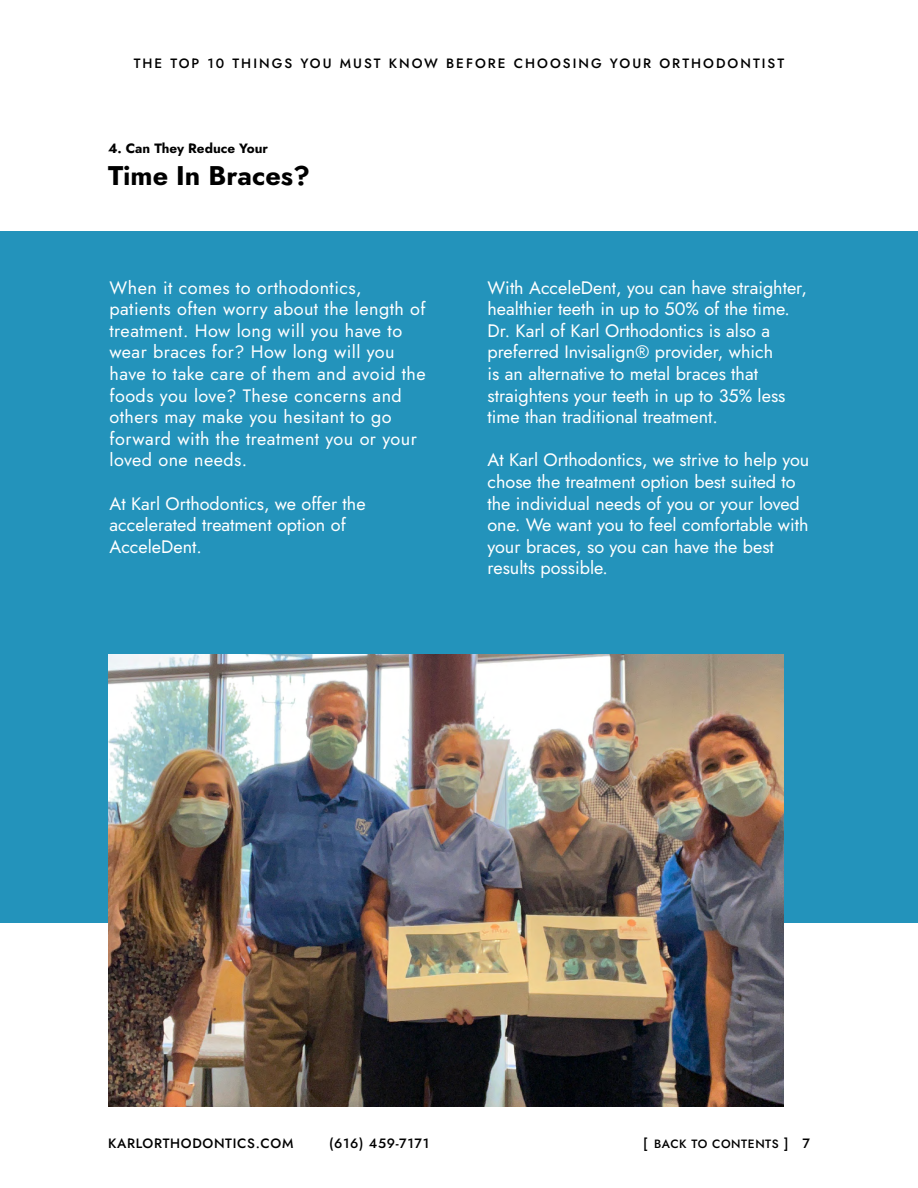
<style>
.page{position:relative;width:918px;height:1188px;background:#fff}
.page>*{position:absolute;margin:0;border:0;box-sizing:border-box;transform-origin:0 0}
.t1{font:700 27px "Jost";color:#000}
.t2{font:18px/21.6px "Jost";color:#fff}
.t3{font:18px/21.6px "Jost";letter-spacing:.025em;color:#fff}
.t4{font:500 13.5px "Jost";letter-spacing:.15em;color:#000}
.t5{font:500 13.5px "Jost";letter-spacing:.05em;color:#000}
.t6{font:700 13.5px "Jost";color:#000}
.t7{font:500 12px "Jost";letter-spacing:.05em;color:#000}
.s1{font-size:13.5px}
</style>
<div class="page">
<div style="left:0;top:231px;width:918px;height:691px;background:#2393bb"></div>
<img style="left:108px;top:654px;width:676px;height:453px">
<p class="t4" style="left:134px;top:55px;width:652px">THE TOP 10 THINGS YOU MUST KNOW BEFORE CHOOSING YOUR ORTHODONTIST</p>
<p class="t6" style="left:108px;top:139px;width:162px">4. Can They Reduce Your</p>
<h1 class="t1" style="left:108px;top:158px;width:204px">Time In Braces?</h1>
<p class="t3" style="left:110px;top:277px;width:318px">When it comes to orthodontics, patients often worry about the length of treatment. How long will you have to wear braces for? How long will you have to take care of them and avoid the foods you love? These concerns and others may make you hesitant to go forward with the treatment you or your loved one needs.</p>
<p class="t2" style="left:110px;top:493px;width:258px">At Karl Orthodontics, we offer the accelerated treatment option of<br>AcceleDent.</p>
<p class="t2" style="left:488px;top:277px;width:321px">With AcceleDent, you can have straighter, healthier teeth in up to 50% of the time.<br>Dr. Karl of Karl Orthodontics is also a preferred Invisalign® provider, which<br>is an alternative to metal braces that straightens your teeth in up to 35% less time than traditional treatment.</p>
<p class="t2" style="left:488px;top:449px;width:323px">At Karl Orthodontics, we strive to help you chose the treatment option best suited to the individual needs of you or your loved one. We want you to feel comfortable with your braces, so you can have the best results possible.</p>
<p class="t5" style="left:108px;top:1135px;width:187px">KARLORTHODONTICS.COM</p>
<p class="t5" style="left:329px;top:1135px;width:102px">(616) 459-7171</p>
<p class="t7" style="left:643px;top:1136px;width:168px"><span class="s1">[</span> BACK TO CONTENTS <span class="s1">] 7</span></p>
</div>
